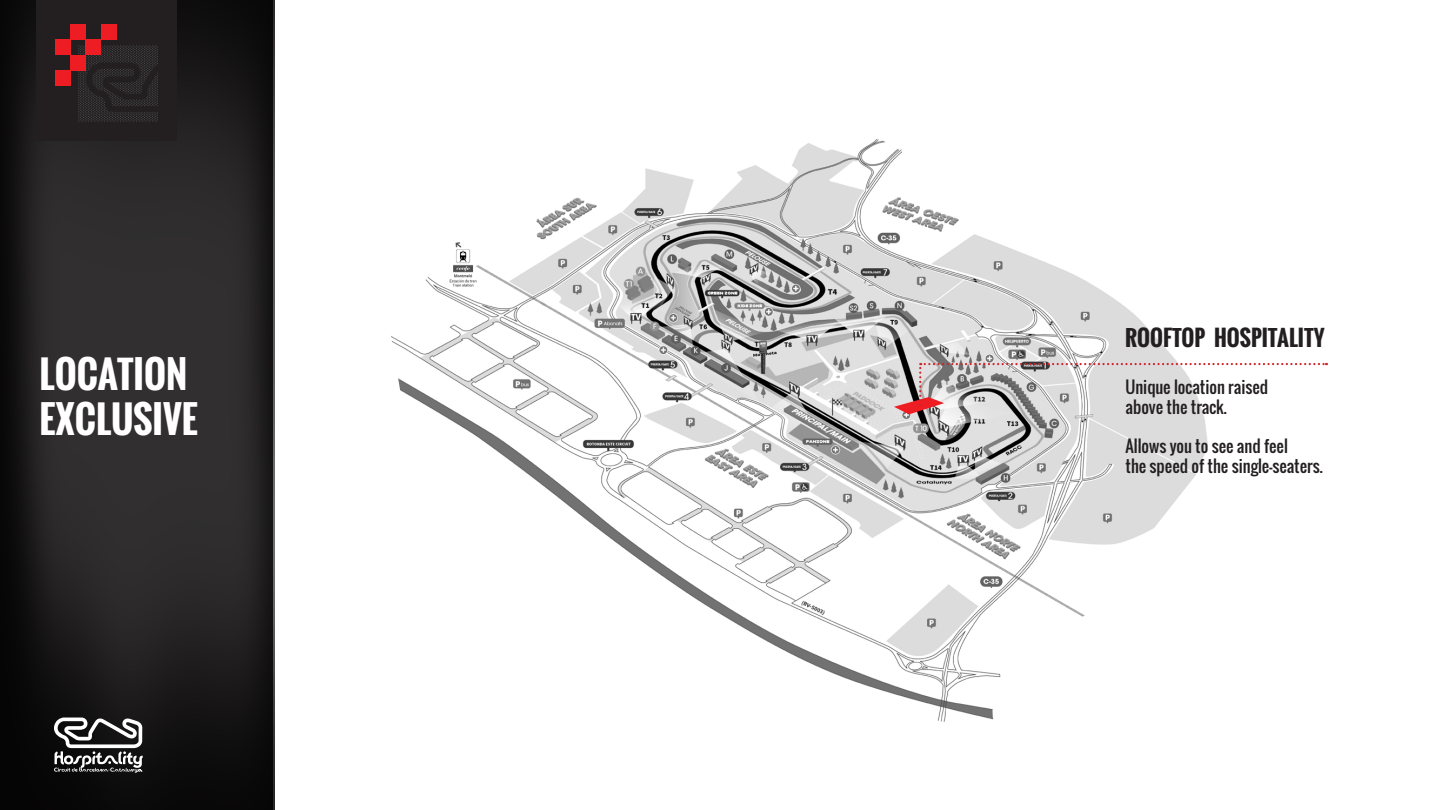
<style>
.page{position:relative;width:1440px;height:810px;background:#fff}
.page>*{position:absolute;margin:0;border:0;box-sizing:border-box;transform-origin:0 0}
.t1{font:700 36.97px/45px "Oswald";color:#fff}
.t2{font:700 21.75px "Oswald";color:#231f20}
.t3{font:16.35px/19.6px "Oswald";color:#231f20}
</style>
<div class="page">
<img style="left:391px;top:139px;width:817px;height:583px">
<img style="left:0;top:0;width:274px;height:810px">
<div style="left:36px;top:0;width:141px;height:140px;background:#231f20"></div>
<svg style="left:78px;top:45px;width:80px;height:77px"></svg>
<div style="left:101px;top:24px;width:15px;height:16px;background:#ee1d23"></div>
<div style="left:71px;top:24px;width:15px;height:16px;background:#ee1d23"></div>
<div style="left:86px;top:40px;width:15px;height:15px;background:#ee1d23"></div>
<div style="left:55px;top:40px;width:15px;height:15px;background:#ee1d23"></div>
<div style="left:71px;top:55px;width:15px;height:16px;background:#ee1d23"></div>
<div style="left:55px;top:71px;width:15px;height:15px;background:#ee1d23"></div>
<svg style="left:54px;top:718px;width:89px;height:55px"></svg>
<svg style="left:894px;top:363px;width:433px;height:51px"></svg>
<h1 class="t1" style="left:40px;top:352px;width:160px">LOCATION<br>EXCLUSIVE</h1>
<h2 class="t2" style="left:1125px;top:321px;width:201px">ROOFTOP HOSPITALITY</h2>
<p class="t3" style="left:1125px;top:378px;width:144px">Unique location raised above the track.</p>
<p class="t3" style="left:1125px;top:436px;width:199px">Allows you to see and feel<br>the speed of the single-seaters.</p>
</div>
